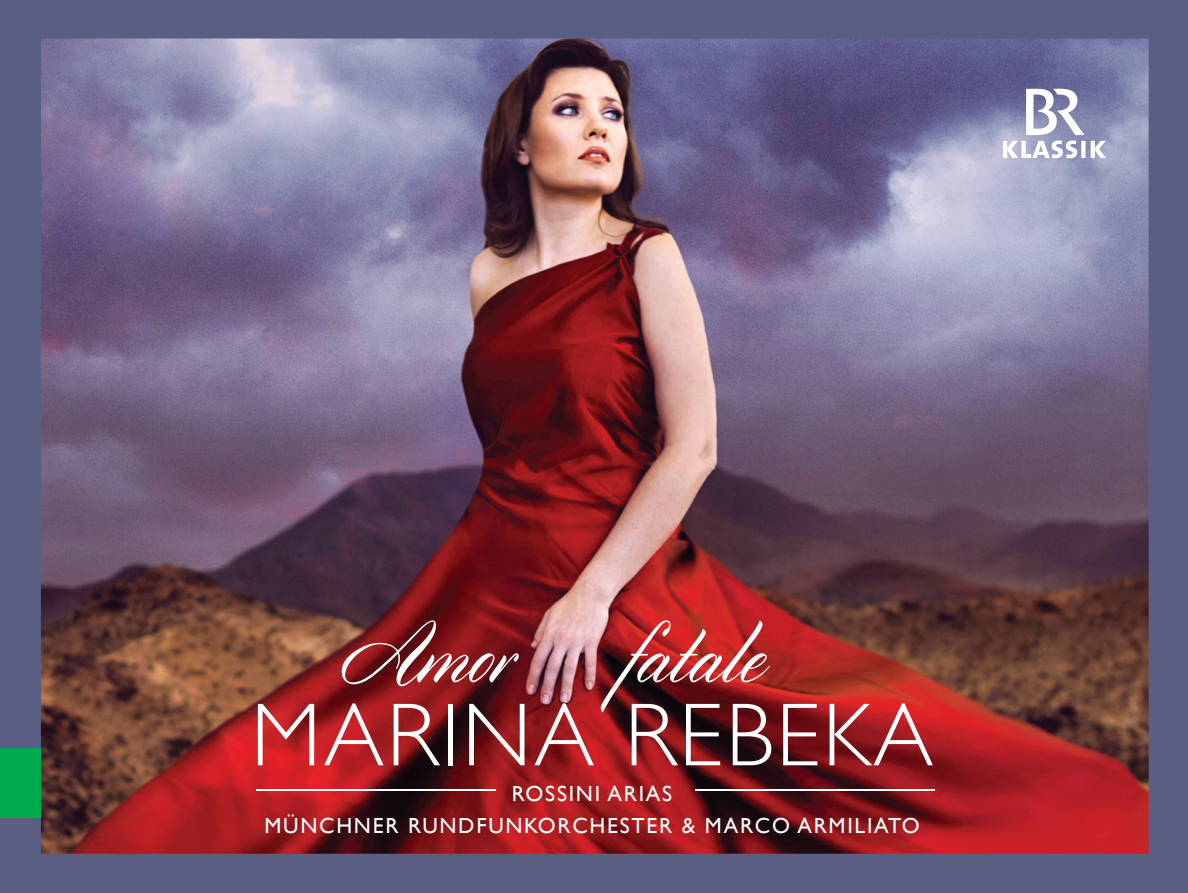
<style>
.page{position:relative;width:1188px;height:893px;background:#fff}
.page>*{position:absolute;margin:0;border:0;box-sizing:border-box;transform-origin:0 0}
.t1{font:103.5px "Cylburn";color:#fff}
.t2{font:300 90px "Gill Sans";letter-spacing:.03em;color:#fff}
.t3{font:21.75px/32.7px "Gill Sans";letter-spacing:.08em;color:#fff;text-align:center}
</style>
<div class="page">
<img style="left:0;top:0;width:1188px;height:892px">
<img style="left:998px;top:76px;width:113px;height:91px">
<div style="left:0;top:748px;width:41px;height:70px;background:#00ab4d"></div>
<hr style="left:256px;top:789px;width:240px;height:1px;background:#fff">
<hr style="left:695px;top:789px;width:240px;height:1px;background:#fff">
<h1 class="t1" style="left:337px;top:597px;width:426px">Amor fatale</h1>
<h2 class="t2" style="left:251px;top:664px;width:684px">MARINA REBEKA</h2>
<p class="t3" style="left:264px;top:776px;width:657px">ROSSINI ARIAS<br>MÜNCHNER RUNDFUNKORCHESTER &amp; MARCO ARMILIATO</p>
</div>
